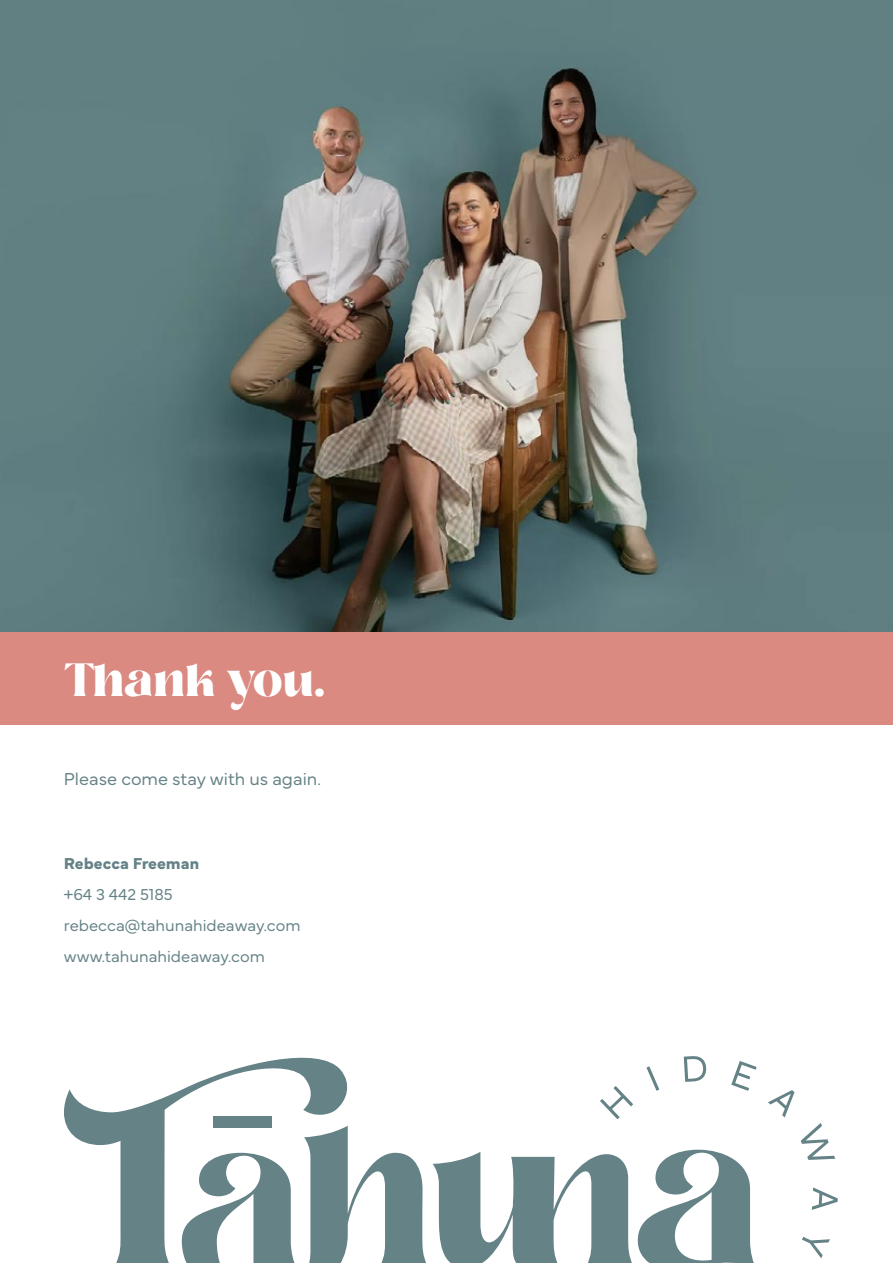
<style>
.page{position:relative;width:893px;height:1263px;background:#fff}
.page>*{position:absolute;margin:0;border:0;box-sizing:border-box;transform-origin:0 0}
.t1{font:700 46.5px "Losta Masta";letter-spacing:.005em;color:#fff}
.t2{font:300 18px "Mundial";color:#658287}
.t3{font:300 16.5px/31.2px "Mundial";color:#658287}
.t4{font:700 16.5px "Mundial";color:#658287}
</style>
<div class="page">
<div style="left:0;top:631px;width:893px;height:94px;background:#db8a82"></div>
<img style="left:0;top:1px;width:892px;height:630px">
<svg style="left:600px;top:1086px;width:33px;height:33px"></svg>
<svg style="left:646px;top:1066px;width:13px;height:25px"></svg>
<svg style="left:684px;top:1056px;width:22px;height:26px"></svg>
<svg style="left:731px;top:1061px;width:26px;height:30px"></svg>
<svg style="left:768px;top:1090px;width:26px;height:27px"></svg>
<svg style="left:801px;top:1123px;width:34px;height:37px"></svg>
<svg style="left:812px;top:1187px;width:26px;height:23px"></svg>
<svg style="left:802px;top:1237px;width:28px;height:21px"></svg>
<svg style="left:64px;top:1057px;width:284px;height:206px"></svg>
<div style="left:213px;top:1116px;width:59px;height:12px;background:#658287"></div>
<svg style="left:182px;top:1126px;width:572px;height:137px"></svg>
<h1 class="t1" style="left:64px;top:651px;width:262px">Thank you.</h1>
<p class="t2" style="left:64px;top:764px;width:259px">Please come stay with us again.</p>
<p class="t4" style="left:64px;top:850px;width:137px">Rebecca Freeman</p>
<p class="t3" style="left:64px;top:877px;width:238px">+64 3 442 5185 rebecca@tahunahideaway.com www.tahunahideaway.com</p>
</div>
